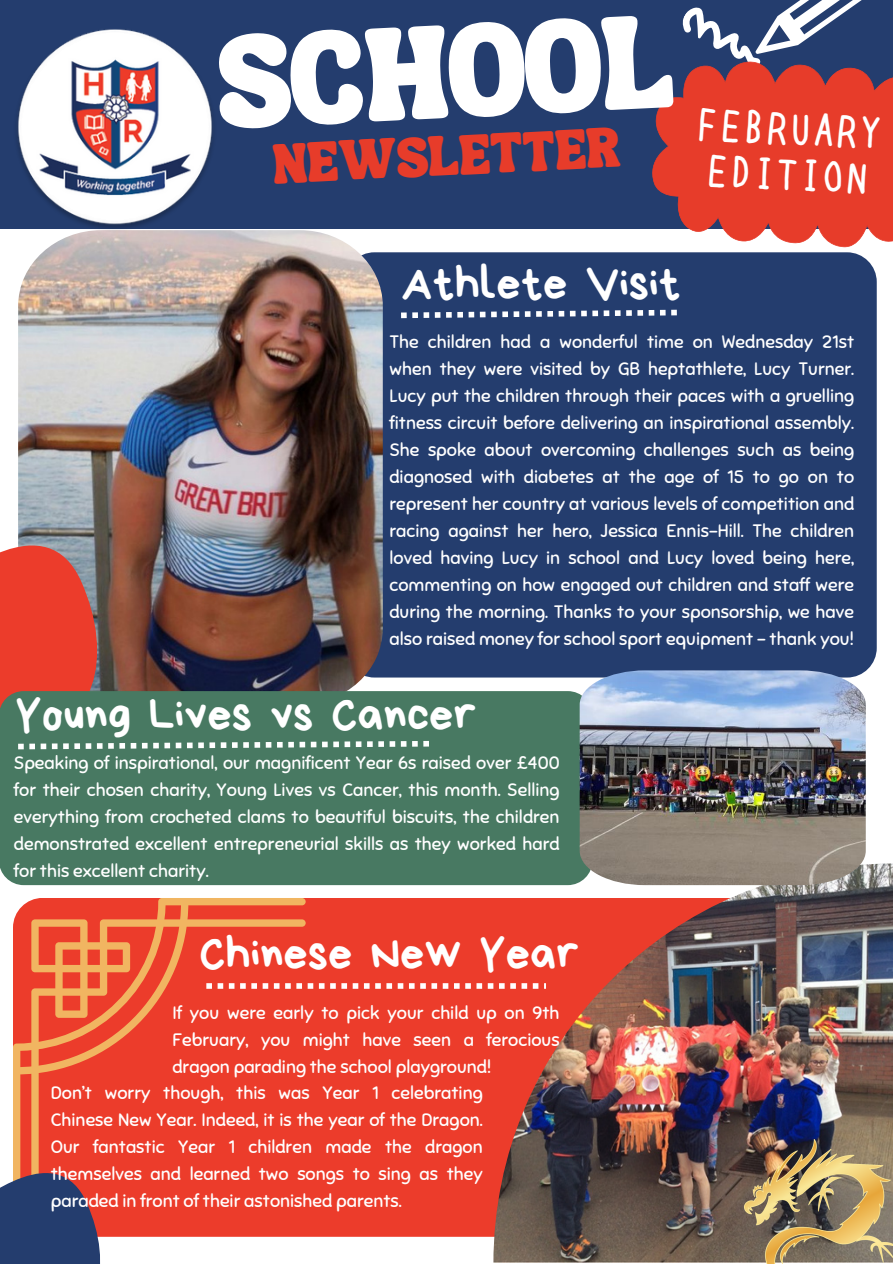
<style>
.page{position:relative;width:893px;height:1264px;background:#fff}
.page>*{position:absolute;margin:0;border:0;box-sizing:border-box;transform-origin:0 0}
.t1{font:64.5px "TANSONGBIRD";color:#fff}
.t2{font:48px "Bryndan Write";color:#fff}
.t3{font:46.5px/46px "uzura font";color:#fff}
.t4{font:27.45px "TANSONGBIRD";color:#e73c2a}
.t5{font:18px/27px "Sniglet";color:#fff;text-align:justify}
</style>
<div class="page">
<div style="left:345px;top:252px;width:531px;height:425px;background:#243d6e;border-radius:30px"></div>
<img style="left:18px;top:230px;width:365px;height:275px">
<div style="left:13px;top:897px;width:753px;height:339px;background:#ec3c2b;border-radius:30px"></div>
<img style="left:493px;top:863px;width:399px;height:399px">
<svg style="left:401px;top:310px;width:275px;height:8px"></svg>
<svg style="left:307px;top:983px;width:239px;height:5px"></svg>
<div style="left:0;top:0;width:892px;height:229px;background:#243d6e"></div>
<svg style="left:682px;top:0;width:180px;height:54px"></svg>
<img style="left:17px;top:29px;width:200px;height:203px">
<svg style="left:645px;top:55px;width:247px;height:198px;fill:#e73c2a"></svg>
<div style="left:0;top:691px;width:592px;height:194px;background:#487962;border-radius:25px"></div>
<img style="left:579px;top:670px;width:286px;height:215px">
<svg style="left:13px;top:898px;width:292px;height:240px"></svg>
<svg style="left:31px;top:919px;width:274px;height:219px"></svg>
<svg style="left:13px;top:898px;width:175px;height:176px"></svg>
<svg style="left:0;top:1138px;width:115px;height:125px"></svg>
<img style="left:745px;top:1138px;width:147px;height:125px">
<img style="left:0;top:505px;width:429px;height:244px">
<p class="t1" style="left:218px;top:70px;width:456px;rotate:-3deg">SCHOOL</p>
<p class="t4" style="left:273px;top:159px;width:349px;rotate:-3deg">NEWSLETTER</p>
<h3 class="t3" style="left:697px;top:99px;width:187px;rotate:3deg">FEBRUARY<br>EDITION</h3>
<p class="t2" style="left:401px;top:259px;width:281px">Athlete Visit</p>
<p class="t5" style="left:389px;top:329px;width:466px">The children had a wonderful time on Wednesday 21st when they were visited by GB heptathlete, Lucy Turner.<br>Lucy put the children through their paces with a gruelling fitness circuit before delivering an inspirational assembly.<br>She spoke about overcoming challenges such as being diagnosed with diabetes at the age of 15 to go on to represent her country at various levels of competition and racing against her hero, Jessica Ennis-Hill. The children loved having Lucy in school and Lucy loved being here, commenting on how engaged out children and staff were during the morning. Thanks to your sponsorship, we have also raised money for school sport equipment – thank you!</p>
<p class="t2" style="left:16px;top:690px;width:462px">Young Lives vs Cancer</p>
<p class="t5" style="left:14px;top:749px;width:547px">Speaking of inspirational, our magnificent Year 6s raised over £400 for their chosen charity, Young Lives vs Cancer, this month. Selling everything from crocheted clams to beautiful biscuits, the children demonstrated excellent entrepreneurial skills as they worked hard for this excellent charity.</p>
<h3 class="t2" style="left:199px;top:930px;width:381px">Chinese New Year</h3>
<p class="t5" style="left:172px;top:999px;width:388px">If you were early to pick your child up on 9th February, you might have seen a ferocious dragon parading the school playground!</p>
<p class="t5" style="left:51px;top:1079px;width:433px">Don’t worry though, this was Year 1 celebrating Chinese New Year. Indeed, it is the year of the Dragon.<br>Our fantastic Year 1 children made the dragon themselves and learned two songs to sing as they paraded in front of their astonished parents.</p>
</div>
